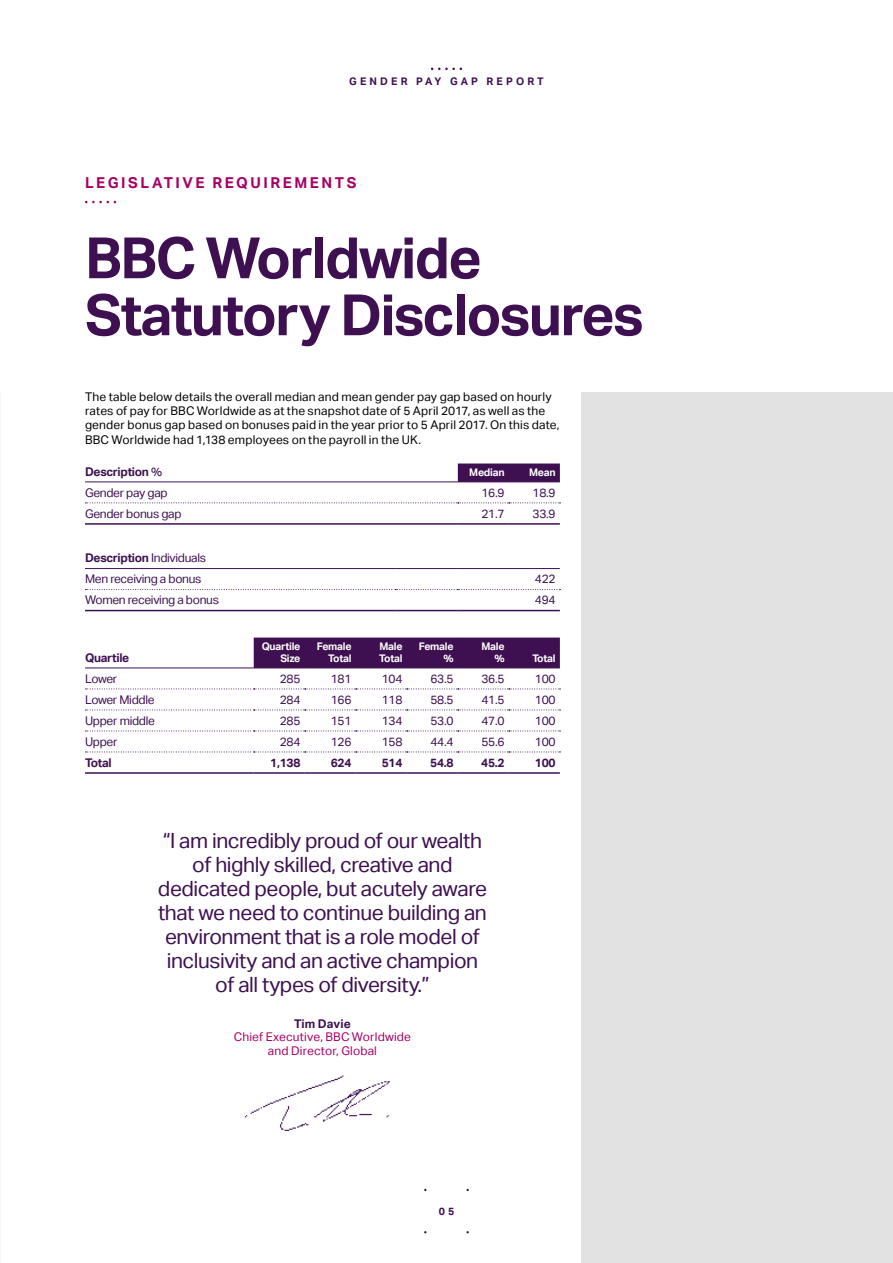
<style>
.page{position:relative;width:893px;height:1263px;background:#fff}
.page>*{position:absolute;margin:0;border:0;box-sizing:border-box;transform-origin:0 0}
.t1{font:700 57px/57px "Aktiv Grotesk";letter-spacing:-.03em;color:#3e1051}
.t2{font:21px/24px "Aktiv Grotesk";letter-spacing:-.02em;color:#3e1051;text-align:center}
.t3{font:700 15px "Aktiv Grotesk";letter-spacing:.17em;color:#a70063}
.t4{font:12px/14.2px "Aktiv Grotesk";letter-spacing:.01em;color:#000}
.t5{font:12px/21px "Aktiv Grotesk";letter-spacing:-.025em;color:#3e1051}
.t6{font:700 12px "Aktiv Grotesk";letter-spacing:-.025em;color:#3e1051}
.t7{font:12px/13.5px "Aktiv Grotesk";letter-spacing:.01em;color:#a70063;text-align:center}
.t8{font:700 12px "Aktiv Grotesk";letter-spacing:.01em;color:#3e1051}
.t9{font:700 10.5px/12px "Aktiv Grotesk";letter-spacing:-.025em;color:#fff;text-align:right}
.t10{font:700 10.5px "Aktiv Grotesk";letter-spacing:.3em;color:#3e1051}
.s1{font-weight:400}
.s2{font-weight:700}
</style>
<div class="page">
<div style="left:581px;top:392px;width:312px;height:871px;background:#e2e2e2"></div>
<div style="left:458px;top:463px;width:102px;height:18px;background:#3e1051"></div>
<svg style="left:85px;top:502px;width:475px;height:1px"></svg>
<hr style="left:85px;top:481px;width:373px;height:1px;background:#3e1051">
<hr style="left:458px;top:481px;width:51px;height:1px;background:#3e1051">
<hr style="left:509px;top:481px;width:51px;height:1px;background:#3e1051">
<hr style="left:85px;top:523px;width:373px;height:2px;background:#3e1051">
<hr style="left:458px;top:523px;width:51px;height:2px;background:#3e1051">
<hr style="left:509px;top:523px;width:51px;height:2px;background:#3e1051">
<hr style="left:85px;top:568px;width:310px;height:1px;background:#3e1051">
<hr style="left:85px;top:610px;width:310px;height:1px;background:#3e1051">
<hr style="left:395px;top:568px;width:62px;height:1px;background:#3e1051">
<hr style="left:457px;top:568px;width:103px;height:1px;background:#3e1051">
<svg style="left:85px;top:589px;width:475px;height:1px"></svg>
<hr style="left:395px;top:610px;width:62px;height:1px;background:#3e1051">
<hr style="left:457px;top:610px;width:103px;height:1px;background:#3e1051">
<div style="left:254px;top:637px;width:306px;height:30px;background:#3e1051"></div>
<svg style="left:85px;top:688px;width:475px;height:1px"></svg>
<svg style="left:85px;top:710px;width:475px;height:1px"></svg>
<svg style="left:85px;top:731px;width:475px;height:1px"></svg>
<svg style="left:85px;top:752px;width:475px;height:1px"></svg>
<hr style="left:85px;top:667px;width:169px;height:1px;background:#3e1051">
<hr style="left:254px;top:667px;width:51px;height:1px;background:#3e1051">
<hr style="left:305px;top:667px;width:51px;height:1px;background:#3e1051">
<hr style="left:356px;top:667px;width:51px;height:1px;background:#3e1051">
<hr style="left:407px;top:667px;width:51px;height:1px;background:#3e1051">
<hr style="left:458px;top:667px;width:51px;height:1px;background:#3e1051">
<hr style="left:509px;top:667px;width:51px;height:1px;background:#3e1051">
<hr style="left:85px;top:772px;width:169px;height:2px;background:#3e1051">
<hr style="left:254px;top:772px;width:51px;height:2px;background:#3e1051">
<hr style="left:305px;top:772px;width:51px;height:2px;background:#3e1051">
<hr style="left:356px;top:772px;width:51px;height:2px;background:#3e1051">
<hr style="left:407px;top:772px;width:51px;height:2px;background:#3e1051">
<hr style="left:458px;top:772px;width:51px;height:2px;background:#3e1051">
<hr style="left:509px;top:772px;width:51px;height:2px;background:#3e1051">
<svg style="left:85px;top:201px;width:31px;height:2px"></svg>
<img style="left:244px;top:1075px;width:146px;height:56px">
<svg style="left:431px;top:68px;width:31px;height:2px"></svg>
<p class="t10" style="left:349px;top:75px;width:196px">GENDER PAY GAP REPORT</p>
<p class="t3" style="left:85px;top:174px;width:273px">LEGISLATIVE REQUIREMENTS</p>
<h1 class="t1" style="left:85px;top:230px;width:560px">BBC Worldwide<br>Statutory Disclosures</h1>
<p class="t4" style="left:85px;top:389px;width:476px">The table below details the overall median and mean gender pay gap based on hourly rates of pay for BBC Worldwide as at the snapshot date of 5 April 2017, as well as the gender bonus gap based on bonuses paid in the year prior to 5 April 2017. On this date, BBC Worldwide had 1,138 employees on the payroll in the UK.</p>
<p class="t6" style="left:85px;top:464px;width:79px">Description <span class="s1">%</span></p>
<p class="t9" style="left:469px;top:466px;width:37px">Median</p>
<p class="t9" style="left:529px;top:466px;width:28px">Mean</p>
<p class="t5" style="left:85px;top:482px;width:84px">Gender pay gap</p>
<p class="t5" style="left:481px;top:482px;width:25px">16.9</p>
<p class="t5" style="left:532px;top:482px;width:25px">18.9</p>
<p class="t5" style="left:85px;top:503px;width:98px">Gender bonus gap</p>
<p class="t5" style="left:481px;top:503px;width:25px">21.7</p>
<p class="t5" style="left:532px;top:503px;width:25px">33.9</p>
<p class="t5" style="left:85px;top:547px;width:123px"><span class="s2">Description</span> Individuals<br>Men receiving a bonus</p>
<p class="t5" style="left:535px;top:568px;width:22px">422</p>
<p class="t5" style="left:85px;top:589px;width:135px">Women receiving a bonus</p>
<p class="t5" style="left:535px;top:589px;width:22px">494</p>
<p class="t6" style="left:85px;top:650px;width:46px">Quartile</p>
<p class="t9" style="left:262px;top:640px;width:40px">Quartile<br>Size</p>
<p class="t9" style="left:317px;top:640px;width:36px">Female<br>Total</p>
<p class="t9" style="left:379px;top:640px;width:25px;text-align:left">Male<br>Total</p>
<p class="t9" style="left:419px;top:640px;width:36px">Female %</p>
<p class="t9" style="left:481px;top:640px;width:25px">Male %</p>
<p class="t9" style="left:532px;top:652px;width:25px">Total</p>
<p class="t5" style="left:85px;top:668px;width:34px">Lower</p>
<p class="t5" style="left:280px;top:668px;width:22px">285</p>
<p class="t5" style="left:331px;top:668px;width:22px">181</p>
<p class="t5" style="left:382px;top:668px;width:22px">104</p>
<p class="t5" style="left:430px;top:668px;width:25px">63.5</p>
<p class="t5" style="left:481px;top:668px;width:25px">36.5</p>
<p class="t5" style="left:535px;top:668px;width:22px">100</p>
<p class="t5" style="left:85px;top:689px;width:71px">Lower Middle</p>
<p class="t5" style="left:280px;top:689px;width:22px">284</p>
<p class="t5" style="left:331px;top:689px;width:22px">166</p>
<p class="t5" style="left:382px;top:689px;width:22px">118</p>
<p class="t5" style="left:430px;top:689px;width:25px">58.5</p>
<p class="t5" style="left:481px;top:689px;width:25px">41.5</p>
<p class="t5" style="left:535px;top:689px;width:22px">100</p>
<p class="t5" style="left:85px;top:710px;width:71px">Upper middle</p>
<p class="t5" style="left:280px;top:710px;width:22px">285</p>
<p class="t5" style="left:331px;top:710px;width:22px">151</p>
<p class="t5" style="left:382px;top:710px;width:22px">134</p>
<p class="t5" style="left:430px;top:710px;width:25px">53.0</p>
<p class="t5" style="left:481px;top:710px;width:25px">47.0</p>
<p class="t5" style="left:535px;top:710px;width:22px">100</p>
<p class="t5" style="left:85px;top:731px;width:34px">Upper</p>
<p class="t5" style="left:280px;top:731px;width:22px">284</p>
<p class="t5" style="left:331px;top:731px;width:22px">126</p>
<p class="t5" style="left:382px;top:731px;width:22px">158</p>
<p class="t5" style="left:430px;top:731px;width:25px">44.4</p>
<p class="t5" style="left:481px;top:731px;width:25px">55.6</p>
<p class="t5" style="left:535px;top:731px;width:22px">100</p>
<p class="t6" style="left:85px;top:755px;width:28px">Total</p>
<p class="t6" style="left:270px;top:755px;width:32px">1,138</p>
<p class="t6" style="left:331px;top:755px;width:22px">624</p>
<p class="t6" style="left:382px;top:755px;width:22px">514</p>
<p class="t6" style="left:430px;top:755px;width:25px">54.8</p>
<p class="t6" style="left:481px;top:755px;width:25px">45.2</p>
<p class="t6" style="left:535px;top:755px;width:22px">100</p>
<p class="t2" style="left:158px;top:829px;width:331px">“I am incredibly proud of our wealth of highly skilled, creative and dedicated people, but acutely aware that we need to continue building an environment that is a role model of inclusivity and an active champion of all types of diversity.”</p>
<p class="t8" style="left:294px;top:1016px;width:58px">Tim Davie</p>
<p class="t7" style="left:234px;top:1030px;width:179px">Chief Executive, BBC Worldwide and Director, Global</p>
<p class="t10" style="left:439px;top:1205px;width:17px">0 5</p>
</div>
